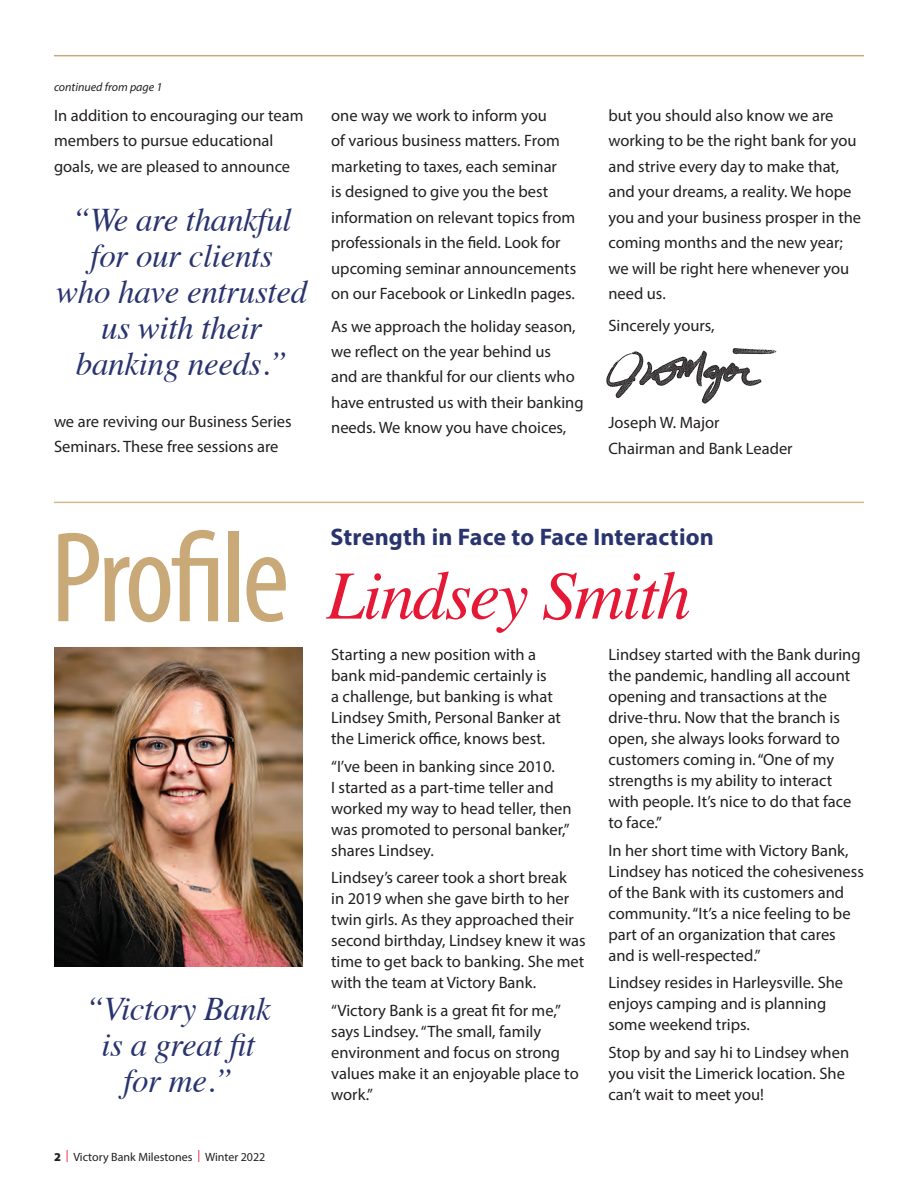
<style>
.page{position:relative;width:918px;height:1188px;background:#fff}
.page>*{position:absolute;margin:0;border:0;box-sizing:border-box;transform-origin:0 0}
.t1{font:italic 69px "Times";letter-spacing:-.03em;color:#e51836}
.t2{font:italic 33px/36px "Times";letter-spacing:-.01em;color:#29346e;text-align:center}
.t3{font:700 24px "Myriad Pro";letter-spacing:.01em;color:#29346e}
.t4{font:16.5px/21px "Myriad Pro";color:#231f20}
.t5{font:12px "Myriad Pro";color:#231f20}
.t6{font:italic 12px "Myriad Pro";color:#231f20}
.s1{font-family:"Myriad Pro";font-style:normal;font-stretch:condensed;font-size:130.5px;color:#c8a977}
.s2{font-weight:900}
.s3{color:#e51836}
</style>
<div class="page">
<hr style="left:54px;top:502px;width:810px;height:1px;background:#d4b98b">
<hr style="left:54px;top:55px;width:810px;height:1px;background:#c8a977">
<img style="left:606px;top:348px;width:171px;height:56px">
<img style="left:54px;top:647px;width:248px;height:319px">
<p class="t6" style="left:54px;top:79px;width:110px">continued from page 1</p>
<p class="t4" style="left:54px;top:105px;width:251px">In addition to encouraging our team</p>
<p class="t4" style="left:54px;top:130px;width:221px">members to pursue educational</p>
<p class="t4" style="left:54px;top:156px;width:238px">goals, we are pleased to announce</p>
<h1 class="t2" style="left:56px;top:200px;width:253px">“We are thankful for our clients<br>who have entrusted us with their banking needs.”</h1>
<p class="t4" style="left:54px;top:411px;width:239px">we are reviving our Business Series</p>
<p class="t4" style="left:54px;top:436px;width:226px">Seminars. These free sessions are</p>
<p class="t4" style="left:331px;top:102px;width:247px;line-height:25.5px">one way we work to inform you<br>of various business matters. From marketing to taxes, each seminar<br>is designed to give you the best information on relevant topics from professionals in the feld. Look for upcoming seminar announcements on our Facebook or LinkedIn pages.</p>
<p class="t4" style="left:331px;top:313px;width:254px;line-height:25.5px">As we approach the holiday season, we refect on the year behind us<br>and are thankful for our clients who have entrusted us with their banking needs. We know you have choices,</p>
<p class="t4" style="left:608px;top:102px;width:254px;line-height:25.5px">but you should also know we are working to be the right bank for you and strive every day to make that, and your dreams, a reality. We hope you and your business prosper in the coming months and the new year; we will be right here whenever you need us.</p>
<p class="t4" style="left:608px;top:315px;width:108px">Sincerely yours,</p>
<p class="t4" style="left:608px;top:410px;width:186px;line-height:25.5px">Joseph W. Major<br>Chairman and Bank Leader</p>
<h2 class="t3" style="left:330px;top:521px;width:385px">Strength in Face to Face Interaction</h2>
<h1 class="t1" style="left:51px;top:535px;width:642px"><span class="s1">Profle</span> Lindsey Smith</h1>
<p class="t4" style="left:608px;top:644px;width:254px">Lindsey started with the Bank during the pandemic, handling all account opening and transactions at the drive-thru. Now that the branch is open, she always looks forward to customers coming in. “One of my strengths is my ability to interact with people. It’s nice to do that face to face.”</p>
<p class="t4" style="left:608px;top:839px;width:257px">In her short time with Victory Bank, Lindsey has noticed the cohesiveness of the Bank with its customers and community. “It’s a nice feeling to be part of an organization that cares and is well-respected.”</p>
<p class="t4" style="left:608px;top:972px;width:236px">Lindsey resides in Harleysville. She enjoys camping and is planning some weekend trips.</p>
<p class="t4" style="left:608px;top:1042px;width:242px">Stop by and say hi to Lindsey when you visit the Limerick location. She can’t wait to meet you!</p>
<p class="t4" style="left:331px;top:644px;width:231px">Starting a new position with a bank mid-pandemic certainly is<br>a challenge, but banking is what<br>Lindsey Smith, Personal Banker at the Limerick ofce, knows best.</p>
<p class="t4" style="left:331px;top:755px;width:242px">“I’ve been in banking since 2010.<br>I started as a part-time teller and worked my way to head teller, then was promoted to personal banker,” shares Lindsey.</p>
<p class="t4" style="left:331px;top:867px;width:256px">Lindsey’s career took a short break<br>in 2019 when she gave birth to her twin girls. As they approached their second birthday, Lindsey knew it was time to get back to banking. She met with the team at Victory Bank.</p>
<p class="t4" style="left:331px;top:1000px;width:249px">“Victory Bank is a great ft for me,” says Lindsey. “The small, family environment and focus on strong values make it an enjoyable place to work.”</p>
<p class="t2" style="left:86px;top:989px;width:187px">“Victory Bank</p>
<p class="t2" style="left:101px;top:1025px;width:155px">is a great fit</p>
<p class="t2" style="left:123px;top:1061px;width:111px">for me.”</p>
<p class="t5" style="left:54px;top:1149px;width:213px"><span class="s2">2</span> <span class="s3">|</span> Victory Bank Milestones <span class="s3">|</span> Winter 2022</p>
</div>
